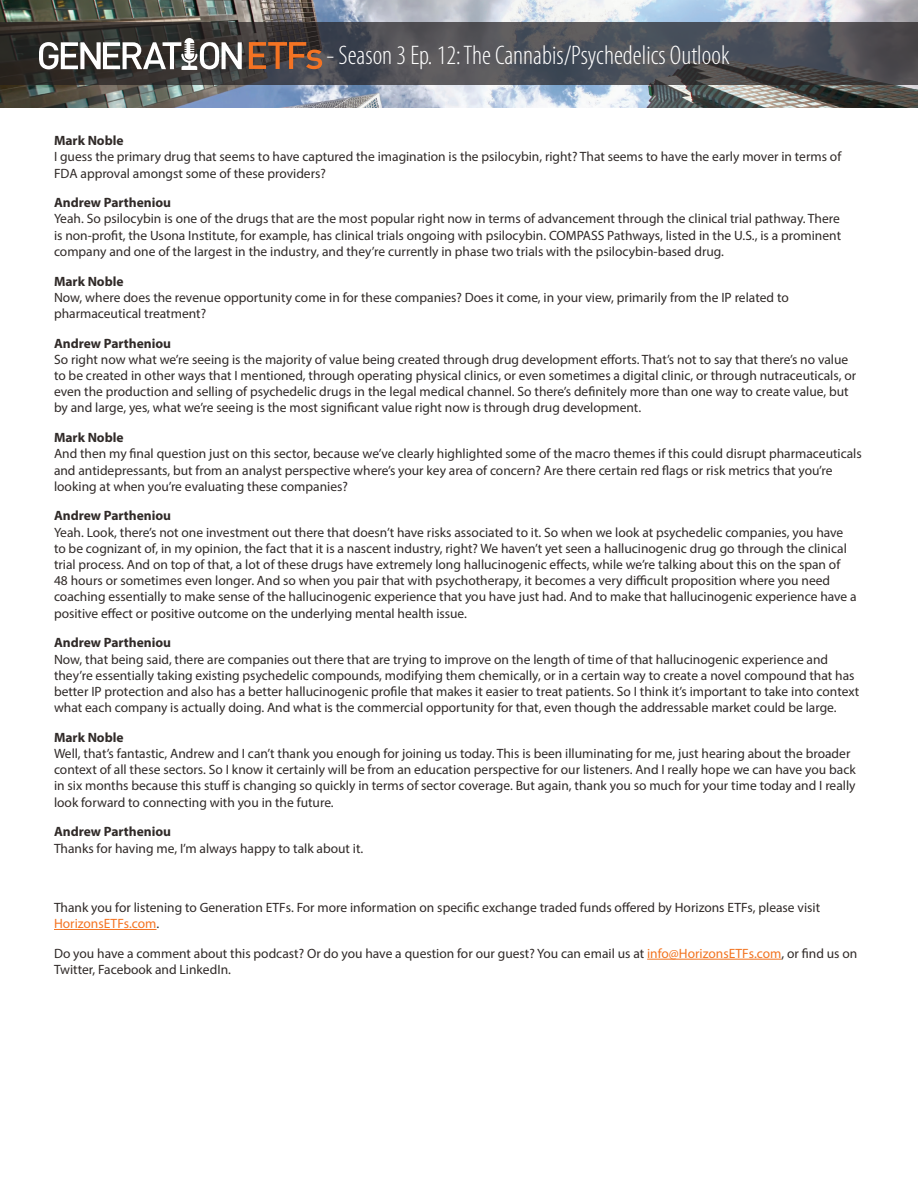
<style>
.page{position:relative;width:918px;height:1188px;background:#fff}
.page>*{position:absolute;margin:0;border:0;box-sizing:border-box;transform-origin:0 0}
.t1{font:300 condensed 27px "Myriad Pro";color:#fff}
.t2{font:13.5px/16.2px "Myriad Pro";color:#302a28}
.t3{font:700 13.5px "Myriad Pro";color:#302a28}
.s1{color:#f47321}
.s2{color:#f27420}
</style>
<div class="page">
<img style="left:0;top:0;width:918px;height:108px">
<svg style="left:0;top:23px;width:918px;height:62px;background:#47484d"></svg>
<svg style="left:249px;top:42px;width:73px;height:27px;background:#845134"></svg>
<svg style="left:39px;top:38px;width:203px;height:32px"></svg>
<hr style="left:54px;top:929px;width:103px;height:1px;background:#f47321">
<hr style="left:647px;top:959px;width:134px;height:1px;background:#f27420">
<h1 class="t1" style="left:326px;top:39px;width:405px">- Season 3 Ep. 12: The Cannabis/Psychedelics Outlook</h1>
<p class="t3" style="left:54px;top:132px;width:71px">Mark Noble</p>
<p class="t2" style="left:54px;top:148px;width:789px">I guess the primary drug that seems to have captured the imagination is the psilocybin, right? That seems to have the early mover in terms of<br>FDA approval amongst some of these providers?</p>
<p class="t3" style="left:54px;top:194px;width:119px">Andrew Partheniou</p>
<p class="t2" style="left:54px;top:211px;width:789px;text-align:justify">Yeah. So psilocybin is one of the drugs that are the most popular right now in terms of advancement through the clinical trial pathway. There is non-profit, the Usona Institute, for example, has clinical trials ongoing with psilocybin. COMPASS Pathways, listed in the U.S., is a prominent company and one of the largest in the industry, and they’re currently in phase two trials with the psilocybin-based drug.</p>
<p class="t3" style="left:54px;top:272px;width:71px">Mark Noble</p>
<p class="t2" style="left:54px;top:289px;width:736px">Now, where does the revenue opportunity come in for these companies? Does it come, in your view, primarily from the IP related to pharmaceutical treatment?</p>
<p class="t3" style="left:54px;top:334px;width:119px">Andrew Partheniou</p>
<p class="t2" style="left:54px;top:351px;width:804px">So right now what we’re seeing is the majority of value being created through drug development efforts. That’s not to say that there’s no value to be created in other ways that I mentioned, through operating physical clinics, or even sometimes a digital clinic, or through nutraceuticals, or even the production and selling of psychedelic drugs in the legal medical channel. So there’s definitely more than one way to create value, but by and large, yes, what we’re seeing is the most significant value right now is through drug development.</p>
<p class="t3" style="left:54px;top:429px;width:71px">Mark Noble</p>
<p class="t2" style="left:54px;top:445px;width:809px">And then my final question just on this sector, because we’ve clearly highlighted some of the macro themes if this could disrupt pharmaceuticals and antidepressants, but from an analyst perspective where’s your key area of concern? Are there certain red flags or risk metrics that you’re looking at when you’re evaluating these companies?</p>
<p class="t3" style="left:54px;top:507px;width:119px">Andrew Partheniou</p>
<p class="t2" style="left:54px;top:524px;width:804px">Yeah. Look, there’s not one investment out there that doesn’t have risks associated to it. So when we look at psychedelic companies, you have to be cognizant of, in my opinion, the fact that it is a nascent industry, right? We haven’t yet seen a hallucinogenic drug go through the clinical trial process. And on top of that, a lot of these drugs have extremely long hallucinogenic effects, while we’re talking about this on the span of 48 hours or sometimes even longer. And so when you pair that with psychotherapy, it becomes a very difficult proposition where you need coaching essentially to make sense of the hallucinogenic experience that you have just had. And to make that hallucinogenic experience have a positive effect or positive outcome on the underlying mental health issue.</p>
<p class="t3" style="left:54px;top:634px;width:119px">Andrew Partheniou</p>
<p class="t2" style="left:54px;top:651px;width:807px">Now, that being said, there are companies out there that are trying to improve on the length of time of that hallucinogenic experience and they’re essentially taking existing psychedelic compounds, modifying them chemically, or in a certain way to create a novel compound that has better IP protection and also has a better hallucinogenic profile that makes it easier to treat patients. So I think it’s important to take into context what each company is actually doing. And what is the commercial opportunity for that, even though the addressable market could be large.</p>
<p class="t3" style="left:54px;top:728px;width:71px">Mark Noble</p>
<p class="t2" style="left:54px;top:745px;width:803px">Well, that’s fantastic, Andrew and I can’t thank you enough for joining us today. This is been illuminating for me, just hearing about the broader context of all these sectors. So I know it certainly will be from an education perspective for our listeners. And I really hope we can have you back in six months because this stuff is changing so quickly in terms of sector coverage. But again, thank you so much for your time today and I really look forward to connecting with you in the future.</p>
<p class="t3" style="left:54px;top:823px;width:119px">Andrew Partheniou</p>
<p class="t2" style="left:54px;top:840px;width:311px">Thanks for having me, I’m always happy to talk about it.</p>
<p class="t2" style="left:54px;top:899px;width:768px">Thank you for listening to Generation ETFs. For more information on specific exchange traded funds offered by Horizons ETFs, please visit<br><span class="s1">HorizonsETFs.com</span>.</p>
<p class="t2" style="left:54px;top:945px;width:805px">Do you have a comment about this podcast? Or do you have a question for our guest? You can email us at <span class="s2">info@HorizonsETFs.com</span>, or find us on<br>Twitter, Facebook and LinkedIn.</p>
</div>
